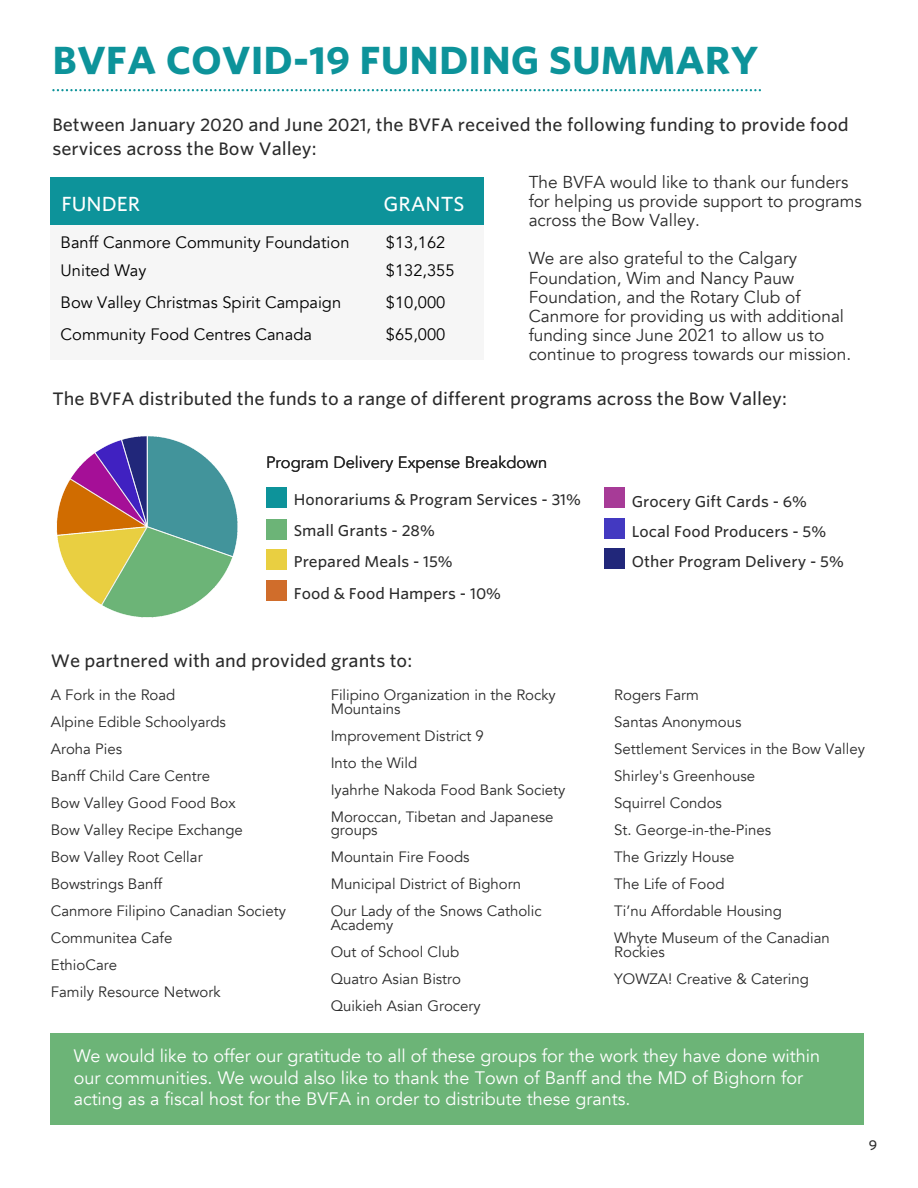
<style>
.page{position:relative;width:918px;height:1188px;background:#fff}
.page>*{position:absolute;margin:0;border:0;box-sizing:border-box;transform-origin:0 0}
.t1{font:700 37.5px "Whitney S Sm";color:#0d939a}
.t2{font:500 19.5px "Whitney S Sm";color:#fff}
.t3{font:18px/21.3px "Avenir";color:#fff}
.t4{font:17.25px/19.2px "Avenir";color:#2b2b2b}
.t5{font:500 17.25px/23.7px "Whitney S Sm";color:#2b2b2b}
.t6{font:16.5px "Avenir";color:#000}
.t7{font:15px/13.5px "Avenir";color:#2b2b2b}
.t8{font:500 15px "Whitney S Sm";color:#2b2b2b}
.t9{font:500 13.5px "Whitney S Sm";color:#2b2b2b}
</style>
<div class="page">
<div style="left:51px;top:221px;width:433px;height:139px;background:#f6f6f6"></div>
<div style="left:51px;top:178px;width:433px;height:47px;background:#0d939a"></div>
<img style="left:56px;top:436px;width:182px;height:182px">
<div style="left:266px;top:488px;width:20px;height:20px;background:#0d939a"></div>
<div style="left:266px;top:519px;width:20px;height:20px;background:#6cb477"></div>
<div style="left:266px;top:549px;width:20px;height:21px;background:#e9cf41"></div>
<div style="left:266px;top:580px;width:20px;height:21px;background:#d06d2b"></div>
<div style="left:604px;top:488px;width:20px;height:20px;background:#a73b97"></div>
<div style="left:604px;top:518px;width:20px;height:20px;background:#4339c1"></div>
<div style="left:604px;top:548px;width:20px;height:20px;background:#21277a"></div>
<div style="left:51px;top:1033px;width:813px;height:91px;background:#6cb477"></div>
<svg style="left:52px;top:89px;width:709px;height:2px"></svg>
<p class="t1" style="left:52px;top:38px;width:708px">BVFA COVID-19 FUNDING SUMMARY</p>
<p class="t5" style="left:52px;top:113px;width:798px">Between January 2020 and June 2021, the BVFA received the following funding to provide food services across the Bow Valley:</p>
<p class="t4" style="left:529px;top:173px;width:335px">The BVFA would like to thank our funders for helping us provide support to programs across the Bow Valley.</p>
<p class="t4" style="left:529px;top:249px;width:324px">We are also grateful to the Calgary Foundation, Wim and Nancy Pauw Foundation, and the Rotary Club of Canmore for providing us with additional funding since June 2021 to allow us to continue to progress towards our mission.</p>
<p class="t2" style="left:62px;top:193px;width:80px">FUNDER</p>
<p class="t2" style="left:384px;top:193px;width:83px">GRANTS</p>
<p class="t6" style="left:61px;top:232px;width:290px">Banff Canmore Community Foundation</p>
<p class="t6" style="left:61px;top:260px;width:87px">United Way</p>
<p class="t6" style="left:61px;top:291px;width:282px">Bow Valley Christmas Spirit Campaign</p>
<p class="t6" style="left:61px;top:324px;width:253px">Community Food Centres Canada</p>
<p class="t6" style="left:386px;top:232px;width:61px">$13,162</p>
<p class="t6" style="left:386px;top:260px;width:70px">$132,355</p>
<p class="t6" style="left:386px;top:291px;width:61px">$10,000</p>
<p class="t6" style="left:386px;top:324px;width:61px">$65,000</p>
<p class="t5" style="left:52px;top:387px;width:736px">The BVFA distributed the funds to a range of different programs across the Bow Valley:</p>
<p class="t6" style="left:266px;top:452px;width:283px">Program Delivery Expense Breakdown</p>
<p class="t8" style="left:294px;top:491px;width:289px">Honorariums &amp; Program Services - 31%</p>
<p class="t8" style="left:294px;top:521px;width:143px">Small Grants - 28%</p>
<p class="t8" style="left:294px;top:553px;width:161px">Prepared Meals - 15%</p>
<p class="t8" style="left:294px;top:585px;width:209px">Food &amp; Food Hampers - 10%</p>
<p class="t5" style="left:51px;top:649px;width:363px">We partnered with and provided grants to:</p>
<p class="t7" style="left:51px;top:689px;width:126px">A Fork in the Road</p>
<p class="t7" style="left:51px;top:716px;width:177px">Alpine Edible Schoolyards</p>
<p class="t7" style="left:51px;top:743px;width:73px">Aroha Pies</p>
<p class="t7" style="left:51px;top:770px;width:161px">Banff Child Care Centre</p>
<p class="t7" style="left:51px;top:797px;width:186px">Bow Valley Good Food Box</p>
<p class="t7" style="left:51px;top:824px;width:194px">Bow Valley Recipe Exchange</p>
<p class="t7" style="left:51px;top:851px;width:153px">Bow Valley Root Cellar</p>
<p class="t7" style="left:51px;top:878px;width:113px">Bowstrings Banff</p>
<p class="t7" style="left:51px;top:905px;width:237px">Canmore Filipino Canadian Society</p>
<p class="t7" style="left:51px;top:932px;width:123px">Communitea Cafe</p>
<p class="t7" style="left:51px;top:959px;width:68px">EthioCare</p>
<p class="t7" style="left:51px;top:986px;width:171px">Family Resource Network</p>
<p class="t7" style="left:331px;top:689px;width:227px">Filipino Organization in the Rocky<br>Mountains</p>
<p class="t7" style="left:331px;top:729px;width:155px">Improvement District 9</p>
<p class="t7" style="left:331px;top:756px;width:88px">Into the Wild</p>
<p class="t7" style="left:331px;top:783px;width:236px">Iyahrhe Nakoda Food Bank Society</p>
<p class="t7" style="left:331px;top:810px;width:224px">Moroccan, Tibetan and Japanese groups</p>
<p class="t7" style="left:331px;top:851px;width:140px">Mountain Fire Foods</p>
<p class="t7" style="left:331px;top:878px;width:192px">Municipal District of Bighorn</p>
<p class="t7" style="left:331px;top:905px;width:213px">Our Lady of the Snows Catholic<br>Academy</p>
<p class="t7" style="left:331px;top:945px;width:130px">Out of School Club</p>
<p class="t7" style="left:331px;top:972px;width:132px">Quatro Asian Bistro</p>
<p class="t7" style="left:331px;top:999px;width:151px">Quikieh Asian Grocery</p>
<p class="t8" style="left:632px;top:493px;width:177px">Grocery Gift Cards - 6%</p>
<p class="t8" style="left:632px;top:523px;width:196px">Local Food Producers - 5%</p>
<p class="t8" style="left:632px;top:552px;width:214px">Other Program Delivery - 5%</p>
<p class="t7" style="left:614px;top:689px;width:86px">Rogers Farm</p>
<p class="t7" style="left:614px;top:716px;width:129px">Santas Anonymous</p>
<p class="t7" style="left:614px;top:743px;width:252px">Settlement Services in the Bow Valley</p>
<p class="t7" style="left:614px;top:770px;width:142px">Shirley's Greenhouse</p>
<p class="t7" style="left:614px;top:797px;width:109px">Squirrel Condos</p>
<p class="t7" style="left:614px;top:824px;width:158px">St. George-in-the-Pines</p>
<p class="t7" style="left:614px;top:851px;width:122px">The Grizzly House</p>
<p class="t7" style="left:614px;top:878px;width:112px">The Life of Food</p>
<p class="t7" style="left:614px;top:905px;width:169px">Ti’nu Affordable Housing</p>
<p class="t7" style="left:614px;top:932px;width:217px">Whyte Museum of the Canadian<br>Rockies</p>
<p class="t7" style="left:614px;top:972px;width:196px">YOWZA! Creative &amp; Catering</p>
<p class="t3" style="left:74px;top:1046px;width:748px">We would like to offer our gratitude to all of these groups for the work they have done within our communities. We would also like to thank the Town of Banff and the MD of Bighorn for acting as a fiscal host for the BVFA in order to distribute these grants.</p>
<p class="t9" style="left:869px;top:1137px;width:10px">9</p>
</div>
